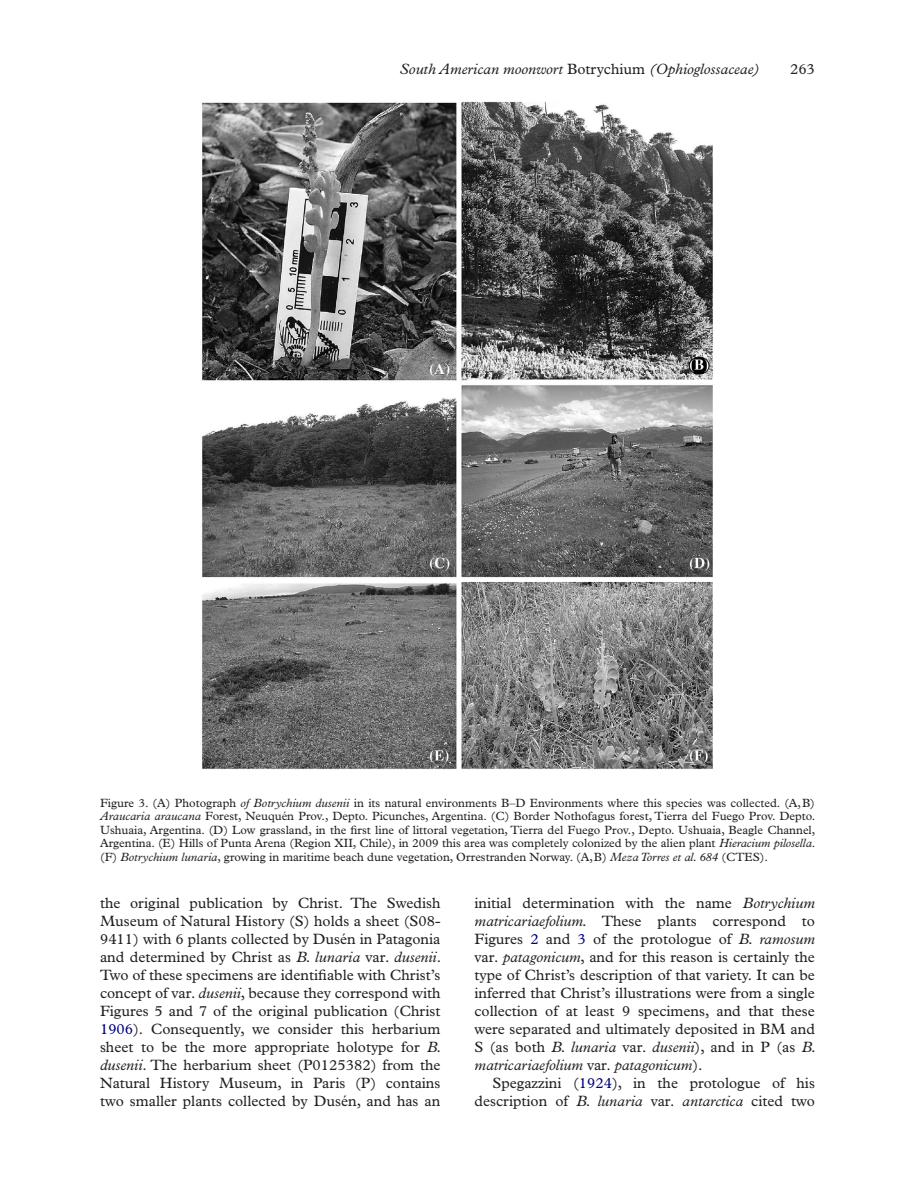
<style>
.page{position:relative;width:915px;height:1191px;background:#fff}
.page>*{position:absolute;margin:0;border:0;box-sizing:border-box;transform-origin:0 0}
.t1{font:15px/18px "Plantin Std";color:#231f20;text-align:justify}
.t2{font:italic 15px "Plantin Std";color:#231f20}
.t3{font:12px/13.5px "Plantin Std";color:#231f20;text-align:justify}
.s1{font-style:normal}
.s2{font-style:italic}
.s3{color:#000080}
</style>
<div class="page">
<img style="left:202px;top:101px;width:511px;height:669px">
<p class="t2" style="left:400px;top:60px;width:361px">South American moonwort <span class="s1">Botrychium</span> (Ophioglossaceae)</p>
<p class="t1" style="left:789px;top:60px;width:26px">263</p>
<p class="t3" style="left:100px;top:796px;width:716px">Figure 3. (A) Photograph <span class="s2">of Botrychium dusenii</span> in its natural environments B–D Environments where this species was collected. (A,B)<br><span class="s2">Araucaria araucana</span> Forest, Neuquén Prov., Depto. Picunches, Argentina. (C) Border Nothofagus forest, Tierra del Fuego Prov. Depto.<br>Ushuaia, Argentina. (D) Low grassland, in the first line of littoral vegetation, Tierra del Fuego Prov., Depto. Ushuaia, Beagle Channel, Argentina. (E) Hills of Punta Arena (Region XII, Chile), in 2009 this area was completely colonized by the alien plant <span class="s2">Hieracium pilosella</span>. (F) <span class="s2">Botrychium lunaria</span>, growing in maritime beach dune vegetation, Orrestranden Norway. (A,B) <span class="s2">Meza Torres et al. 684</span> (CTES).</p>
<p class="t1" style="left:100px;top:893px;width:343px">the original publication by Christ. The Swedish Museum of Natural History (S) holds a sheet (S08- 9411) with 6 plants collected by Dusén in Patagonia and determined by Christ as <span class="s2">B. lunaria</span> var. <span class="s2">dusenii</span>.<br>Two of these specimens are identifiable with Christ’s concept of var. <span class="s2">dusenii</span>, because they correspond with Figures 5 and 7 of the original publication (Christ <span class="s3">1906</span>). Consequently, we consider this herbarium sheet to be the more appropriate holotype for <span class="s2">B. dusenii</span>. The herbarium sheet (P0125382) from the Natural History Museum, in Paris (P) contains two smaller plants collected by Dusén, and has an</p>
<p class="t1" style="left:474px;top:893px;width:343px">initial determination with the name <span class="s2">Botrychium matricariaefolium.</span> These plants correspond to Figures <span class="s3">2</span> and <span class="s3">3</span> of the protologue of <span class="s2">B. ramosum </span>var. <span class="s2">patagonicum</span>, and for this reason is certainly the type of Christ’s description of that variety. It can be inferred that Christ’s illustrations were from a single collection of at least 9 specimens, and that these were separated and ultimately deposited in BM and S (as both <span class="s2">B. lunaria</span> var. <span class="s2">dusenii</span>), and in P (as <span class="s2">B. matricariaefolium</span> var. <span class="s2">patagonicum</span>).</p>
<p class="t1" style="left:474px;top:1073px;width:342px;text-align:right">Spegazzini (<span class="s3">1924</span>), in the protologue of his description of <span class="s2">B. lunaria</span> var. <span class="s2">antarctica</span> cited two</p>
</div>
